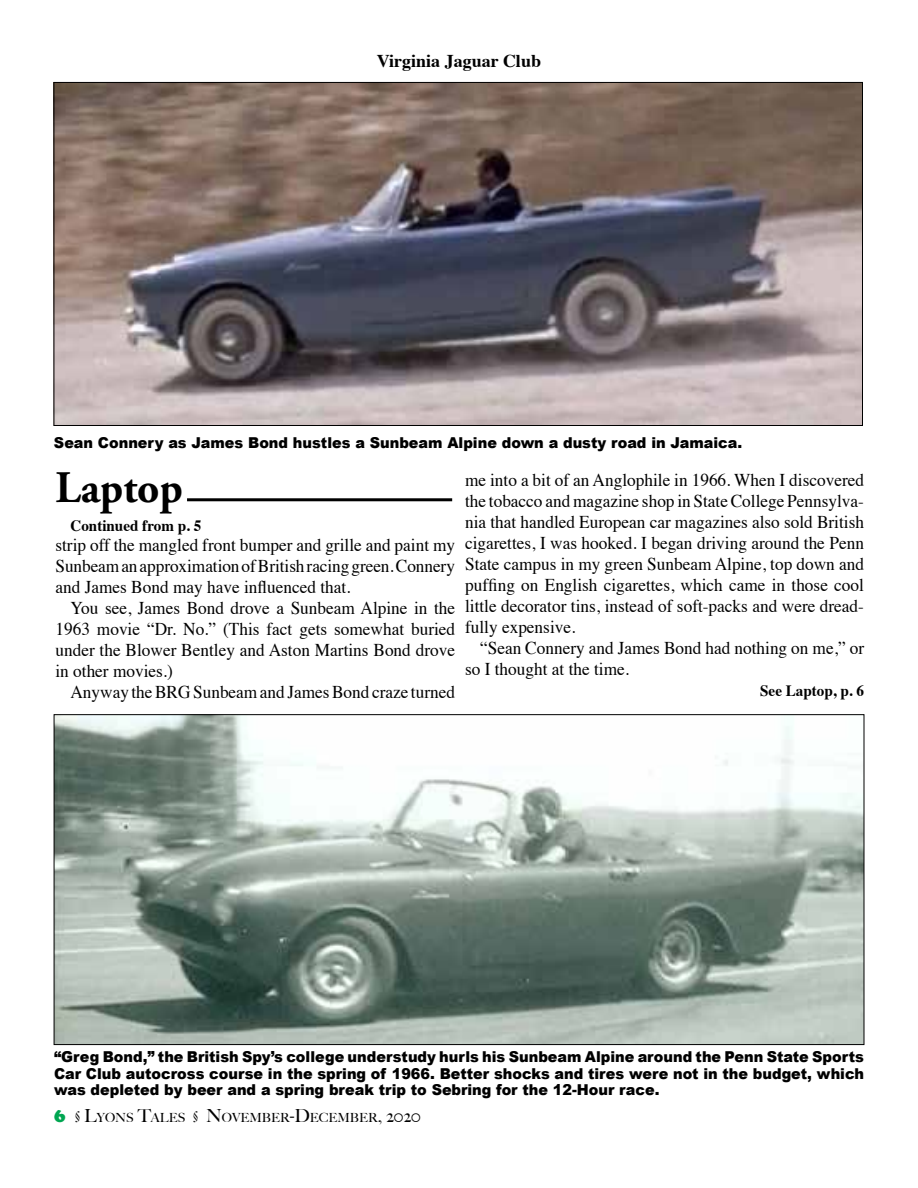
<style>
.page{position:relative;width:918px;height:1188px;background:#fff}
.page>*{position:absolute;margin:0;border:0;box-sizing:border-box;transform-origin:0 0}
.t1{font:700 45px "Adobe Garamond Pro";color:#000;scale:.96 1}
.t2{font:18px/21px "Times";color:#000;text-align:justify;scale:.96 1}
.t3{font:700 18px "Times";color:#000}
.t4{font:700 15.75px "Times";color:#000;scale:.96 1}
.t5{font:900 15px/16.5px "Arial";color:#000;text-align:justify;scale:.96 1}
.t6{font:500 12.6px "Big Caslon";color:#000}
.s1{font-family:"Cooper Black Std";font-weight:400;font-size:18px;color:#00a651}
.s2{font-size:12px}
.s3{font-size:18px}
</style>
<div class="page">
<hr style="left:187px;top:498px;width:265px;height:3px;background:#000">
<img style="left:56px;top:84px;width:805px;height:340px">
<img style="left:56px;top:716px;width:806px;height:327px">
<p class="t3" style="left:377px;top:44px;width:166px">Virginia Jaguar Club</p>
<p class="t5" style="left:54px;top:434px;width:719px">Sean Connery as James Bond hustles a Sunbeam Alpine down a dusty road in Jamaica.</p>
<h1 class="t1" style="left:55px;top:462px;width:134px">Laptop</h1>
<p class="t4" style="left:70px;top:511px;width:138px">Continued from p. 5</p>
<p class="t2" style="left:55px;top:533px;width:418px">strip off the mangled front bumper and grille and paint my Sunbeam an approximation of British racing green. Connery and James Bond may have influenced that.</p>
<p class="t2" style="left:55px;top:596px;width:418px;text-indent:15px">You see, James Bond drove a Sunbeam Alpine in the 1963 movie “Dr. No.” (This fact gets somewhat buried under the Blower Bentley and Aston Martins Bond drove in other movies.)</p>
<p class="t2" style="left:70px;top:680px;width:402px">Anyway the BRG Sunbeam and James Bond craze turned</p>
<p class="t2" style="left:465px;top:468px;width:417px">me into a bit of an Anglophile in 1966. When I discovered the tobacco and magazine shop in State College Pennsylva&shy;nia that handled European car magazines also sold British cigarettes, I was hooked. I began driving around the Penn State campus in my green Sunbeam Alpine, top down and puffing on English cigarettes, which came in those cool little decorator tins, instead of soft-packs and were dread&shy;fully expensive.</p>
<p class="t2" style="left:465px;top:636px;width:417px;text-indent:15px">“Sean Connery and James Bond had nothing on me,” or so I thought at the time.</p>
<p class="t4" style="left:760px;top:676px;width:110px">See Laptop, p. 6</p>
<p class="t5" style="left:54px;top:1048px;width:845px">“Greg Bond,” the British Spy’s college understudy hurls his Sunbeam Alpine around the Penn State Sports Car Club autocross course in the spring of 1966. Better shocks and tires were not in the budget, which was depleted by beer and a spring break trip to Sebring for the 12-Hour race.</p>
<p class="t6" style="left:54px;top:1107px;width:368px"><span class="s1">6</span> <span class="s2">§</span> <span class="s3">L</span>YONS <span class="s3">T</span>ALES <span class="s2">§</span> <span class="s3">N</span>OVEMBER<span class="s3">-D</span>ECEMBER<span class="s3">, 2020</span></p>
</div>
